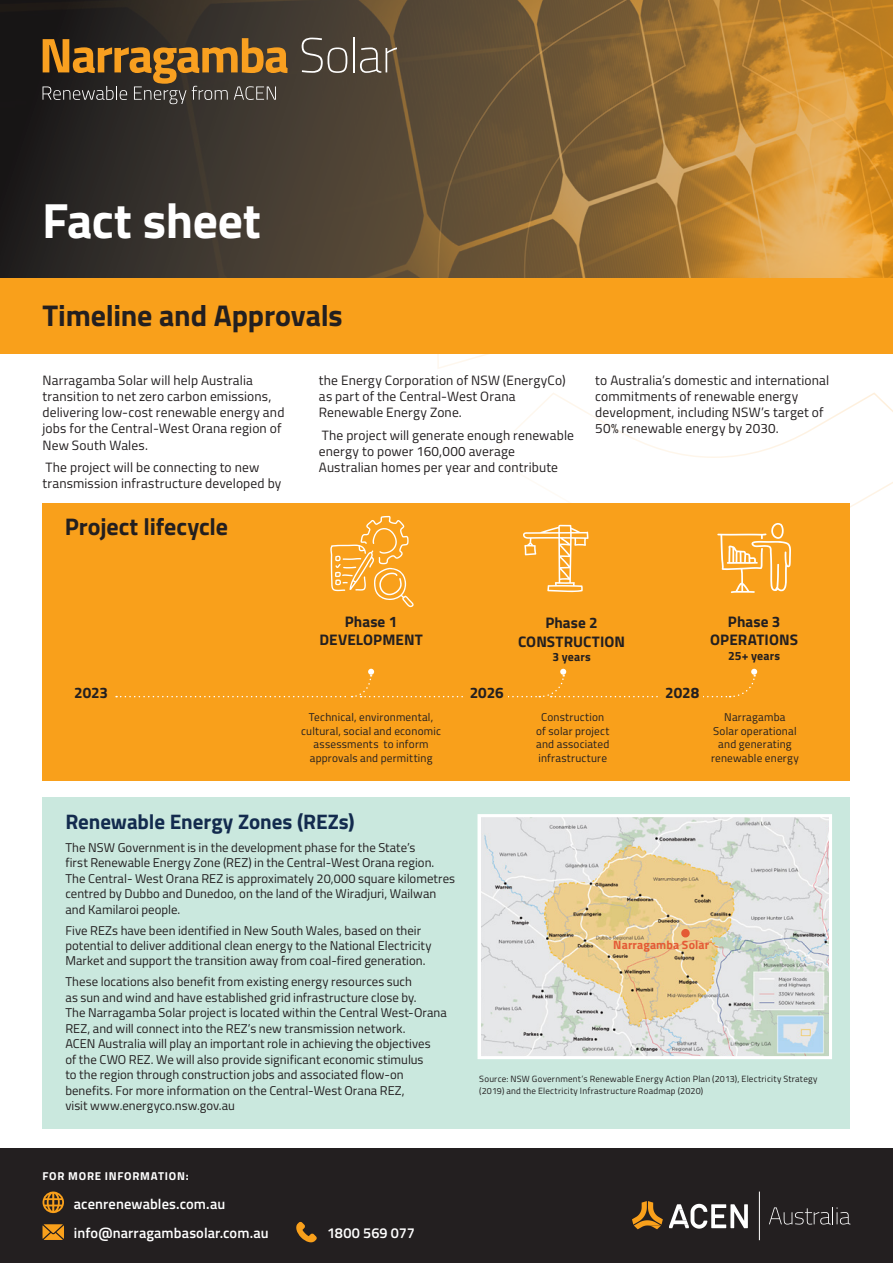
<style>
.page{position:relative;width:893px;height:1263px;background:#fff}
.page>*{position:absolute;margin:0;border:0;box-sizing:border-box;transform-origin:0 0}
.t1{font:700 49.5px "Cairo";letter-spacing:-.01em;color:#fff}
.t2{font:700 30px "Cairo";letter-spacing:-.005em;color:#231f20}
.t3{font:700 24px "Cairo";letter-spacing:-.005em;color:#231f20}
.t4{font:700 21px "Cairo";letter-spacing:-.005em;color:#132b4e}
.t5{font:700 15.3px/18.3px "Cairo";letter-spacing:.005em;color:#231f20;text-align:center}
.t6{font:600 14.55px/29px "Cairo";letter-spacing:.005em;color:#fff}
.t7{font:13.5px/16.2px "Cairo";letter-spacing:.01em;color:#231f20}
.t8{font:12.75px/15.5px "Cairo";letter-spacing:.005em;color:#231f20}
.t9{font:700 12px "Cairo";letter-spacing:.01em;color:#e45a35}
.t10{font:700 12px "Cairo";letter-spacing:.01em;color:#231f20}
.t11{font:700 11.4px "Cairo";letter-spacing:.065em;color:#fff}
.t12{font:11.25px/13.5px "Cairo";letter-spacing:.02em;color:#231f20;text-align:center}
.t13{font:9px/12px "Cairo";letter-spacing:.025em;color:#231f20}
</style>
<div class="page">
<div style="left:0;top:1148px;width:893px;height:115px;background:#231f20"></div>
<svg style="left:669px;top:1204px;width:79px;height:25px"></svg>
<svg style="left:632px;top:1201px;width:31px;height:28px"></svg>
<svg style="left:769px;top:1207px;width:81px;height:17px"></svg>
<hr style="left:759px;top:1191px;width:1px;height:49px;background:#fff">
<svg style="left:43px;top:1191px;width:21px;height:22px"></svg>
<svg style="left:296px;top:1222px;width:21px;height:20px"></svg>
<svg style="left:43px;top:1224px;width:21px;height:16px"></svg>
<svg style="left:0;top:0;width:437px;height:279px;background:#3e362c"></svg>
<svg style="left:437px;top:0;width:456px;height:508px"></svg>
<div style="left:0;top:279px;width:893px;height:75px;background:#f9a01b"></div>
<div style="left:43px;top:504px;width:807px;height:277px;background:#f9a01b"></div>
<svg style="left:302px;top:38px;width:45px;height:35px;background:#655d54"></svg>
<hr style="left:353px;top:37px;width:2px;height:35px;background:#fff">
<svg style="left:360px;top:47px;width:37px;height:26px"></svg>
<svg style="left:43px;top:38px;width:245px;height:66px;background:#6b512d"></svg>
<div style="left:43px;top:797px;width:807px;height:332px;background:#c5e6db"></div>
<svg style="left:481px;top:818px;width:347px;height:237px;background:#dfd9c8"></svg>
<div style="left:477px;top:814px;width:355px;height:245px;border:3px solid #fff"></div>
<svg style="left:681px;top:928px;width:9px;height:10px"></svg>
<svg style="left:523px;top:525px;width:65px;height:67px"></svg>
<svg style="left:717px;top:523px;width:74px;height:70px"></svg>
<svg style="left:330px;top:516px;width:84px;height:91px"></svg>
<svg style="left:116px;top:669px;width:641px;height:29px"></svg>
<div style="left:466px;top:674px;width:41px;height:28px;background:#f9a01b"></div>
<div style="left:662px;top:674px;width:41px;height:28px;background:#f9a01b"></div>
<h1 class="t1" style="left:42px;top:180px;width:220px">Fact sheet</h1>
<h2 class="t2" style="left:43px;top:291px;width:302px">Timeline and Approvals</h2>
<p class="t7" style="left:43px;top:372px;width:243px">Narragamba Solar will help Australia transition to net zero carbon emissions, delivering low-cost renewable energy and jobs for the Central-West Orana region of New South Wales.</p>
<p class="t7" style="left:43px;top:459px;width:240px">The project will be connecting to new transmission infrastructure developed by</p>
<h3 class="t3" style="left:65px;top:507px;width:165px">Project lifecycle</h3>
<p class="t7" style="left:319px;top:372px;width:248px">the Energy Corporation of NSW (EnergyCo) as part of the Central-West Orana<br>Renewable Energy Zone.</p>
<p class="t7" style="left:319px;top:427px;width:257px">The project will generate enough renewable energy to power 160,000 average<br>Australian homes per year and contribute</p>
<p class="t7" style="left:595px;top:372px;width:236px">to Australia’s domestic and international commitments of renewable energy development, including NSW’s target of 50% renewable energy by 2030.</p>
<p class="t5" style="left:319px;top:612px;width:105px">Phase 1<br>DEVELOPMENT</p>
<p class="t5" style="left:518px;top:614px;width:109px">Phase 2<br>CONSTRUCTION</p>
<p class="t10" style="left:552px;top:647px;width:40px">3 years</p>
<p class="t5" style="left:74px;top:683px;width:35px">2023</p>
<p class="t5" style="left:470px;top:683px;width:35px">2026</p>
<p class="t5" style="left:665px;top:683px;width:36px">2028</p>
<p class="t12" style="left:301px;top:710px;width:141px">Technical, environmental, cultural, social and economic assessments to inform approvals and permitting</p>
<p class="t12" style="left:536px;top:710px;width:75px">Construction of solar project and associated infrastructure</p>
<p class="t5" style="left:710px;top:612px;width:89px">Phase 3<br>OPERATIONS</p>
<p class="t10" style="left:728px;top:646px;width:53px">25+ years</p>
<p class="t12" style="left:711px;top:710px;width:89px">Narragamba<br>Solar operational and generating renewable energy</p>
<h3 class="t4" style="left:65px;top:805px;width:291px">Renewable Energy Zones (REZs)</h3>
<p class="t8" style="left:65px;top:840px;width:391px">The NSW Government is in the development phase for the State’s<br>first Renewable Energy Zone (REZ) in the Central-West Orana region.<br>The Central- West Orana REZ is approximately 20,000 square kilometres centred by Dubbo and Dunedoo, on the land of the Wiradjuri, Wailwan and Kamilaroi people.</p>
<p class="t8" style="left:65px;top:922px;width:368px">Five REZs have been identified in New South Wales, based on their potential to deliver additional clean energy to the National Electricity<br>Market and support the transition away from coal-fired generation.</p>
<p class="t8" style="left:65px;top:974px;width:383px">These locations also benefit from existing energy resources such<br>as sun and wind and have established grid infrastructure close by.<br>The Narragamba Solar project is located within the Central West-Orana REZ, and will connect into the REZ’s new transmission network.<br>ACEN Australia will play an important role in achieving the objectives<br>of the CWO REZ. We will also provide significant economic stimulus<br>to the region through construction jobs and associated flow-on benefits. For more information on the Central-West Orana REZ,<br>visit www.energyco.nsw.gov.au</p>
<p class="t11" style="left:43px;top:1166px;width:148px">FOR MORE INFORMATION:</p>
<p class="t6" style="left:74px;top:1190px;width:196px">acenrenewables.com.au info@narragambasolar.com.au</p>
<p class="t6" style="left:327px;top:1218px;width:89px">1800 569 077</p>
<p class="t9" style="left:613px;top:935px;width:98px">Narragamba Solar</p>
<p class="t13" style="left:479px;top:1073px;width:340px">Source: NSW Government’s Renewable Energy Action Plan (2013), Electricity Strategy (2019) and the Electricity Infrastructure Roadmap (2020)</p>
</div>
